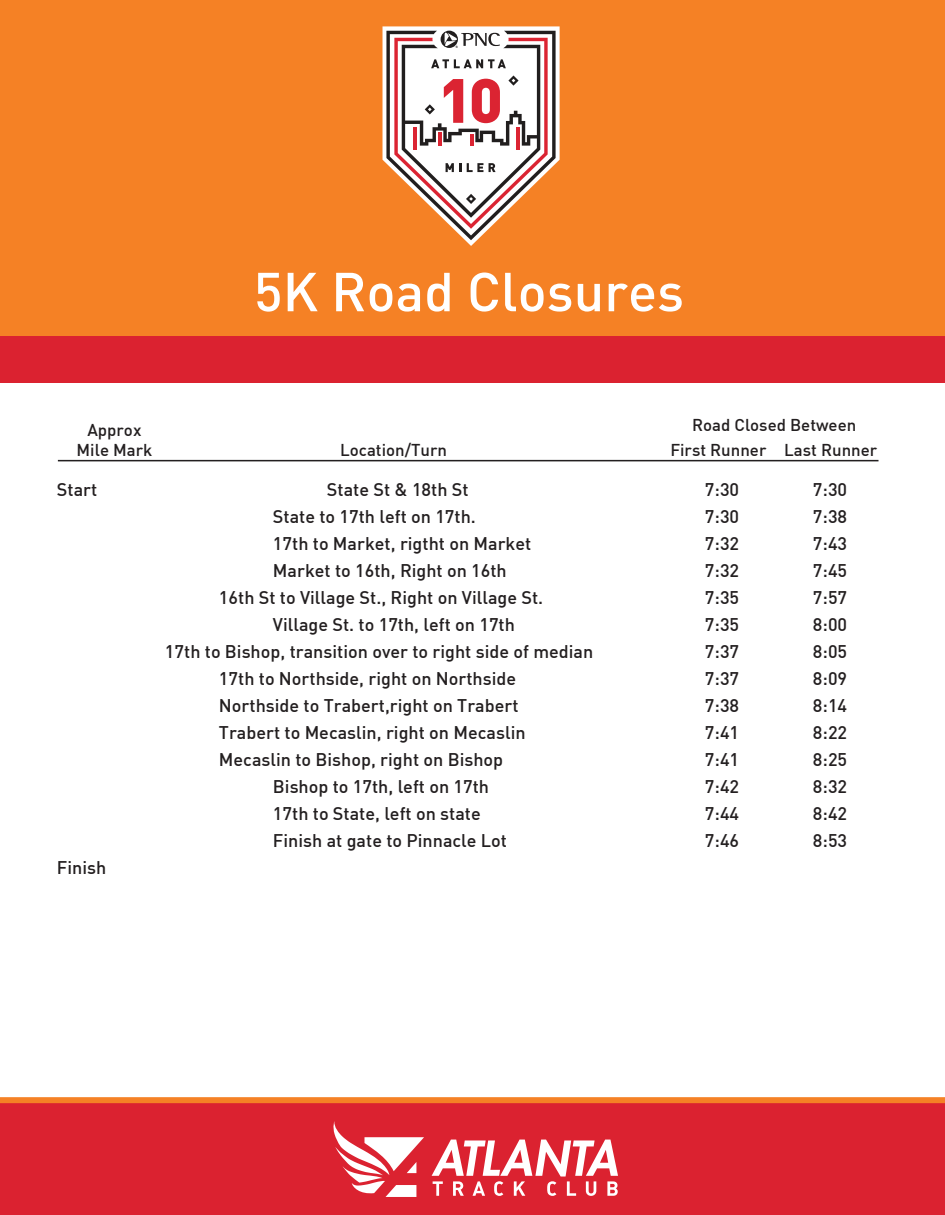
<style>
.page{position:relative;width:945px;height:1215px;background:#fff}
.page>*{position:absolute;margin:0;border:0;box-sizing:border-box;transform-origin:0 0}
.t1{font:500 54px "DIN";color:#fff}
.t2{font:500 18px "DIN";color:#231f20}
.t3{font:500 16.8px/20.2px "DIN";color:#231f20;text-align:center}
</style>
<div class="page">
<div style="left:0;top:1101px;width:945px;height:113px;background:#db2230"></div>
<div style="left:0;top:0;width:945px;height:346px;background:#f58125"></div>
<svg style="left:432px;top:1140px;width:186px;height:56px"></svg>
<svg style="left:333px;top:1121px;width:91px;height:76px"></svg>
<div style="left:0;top:336px;width:945px;height:47px;background:#db2230"></div>
<div style="left:0;top:1097px;width:945px;height:6px;background:#f58125"></div>
<hr style="left:58px;top:460px;width:821px;height:1px;background:#231f20">
<svg style="left:383px;top:26px;width:177px;height:220px"></svg>
<p class="t3" style="left:77px;top:419px;width:77px">Approx<br>Mile Mark</p>
<h1 class="t1" style="left:254px;top:257px;width:432px">5K Road Closures</h1>
<p class="t3" style="left:692px;top:414px;width:166px">Road Closed Between</p>
<p class="t3" style="left:340px;top:439px;width:108px">Location/Turn</p>
<p class="t3" style="left:670px;top:439px;width:208px">First Runner Last Runner</p>
<p class="t2" style="left:57px;top:478px;width:42px">Start</p>
<p class="t2" style="left:327px;top:478px;width:143px">State St &amp; 18th St</p>
<p class="t2" style="left:705px;top:478px;width:36px">7:30</p>
<p class="t2" style="left:813px;top:478px;width:36px">7:30</p>
<p class="t2" style="left:273px;top:505px;width:204px">State to 17th left on 17th.</p>
<p class="t2" style="left:705px;top:505px;width:36px">7:30</p>
<p class="t2" style="left:813px;top:505px;width:36px">7:38</p>
<p class="t2" style="left:273px;top:532px;width:260px">17th to Market, rigtht on Market</p>
<p class="t2" style="left:705px;top:532px;width:36px">7:32</p>
<p class="t2" style="left:813px;top:532px;width:36px">7:43</p>
<p class="t2" style="left:273px;top:559px;width:235px">Market to 16th, Right on 16th</p>
<p class="t2" style="left:705px;top:559px;width:36px">7:32</p>
<p class="t2" style="left:813px;top:559px;width:36px">7:45</p>
<p class="t2" style="left:219px;top:586px;width:326px">16th St to Village St., Right on Village St.</p>
<p class="t2" style="left:705px;top:586px;width:36px">7:35</p>
<p class="t2" style="left:813px;top:586px;width:36px">7:57</p>
<p class="t2" style="left:273px;top:613px;width:243px">Village St. to 17th, left on 17th</p>
<p class="t2" style="left:705px;top:613px;width:36px">7:35</p>
<p class="t2" style="left:813px;top:613px;width:36px">8:00</p>
<p class="t2" style="left:165px;top:640px;width:430px">17th to Bishop, transition over to right side of median</p>
<p class="t2" style="left:705px;top:640px;width:36px">7:37</p>
<p class="t2" style="left:813px;top:640px;width:36px">8:05</p>
<p class="t2" style="left:219px;top:667px;width:299px">17th to Northside, right on Northside</p>
<p class="t2" style="left:705px;top:667px;width:36px">7:37</p>
<p class="t2" style="left:813px;top:667px;width:36px">8:09</p>
<p class="t2" style="left:219px;top:694px;width:301px">Northside to Trabert,right on Trabert</p>
<p class="t2" style="left:705px;top:694px;width:36px">7:38</p>
<p class="t2" style="left:813px;top:694px;width:36px">8:14</p>
<p class="t2" style="left:219px;top:721px;width:308px">Trabert to Mecaslin, right on Mecaslin</p>
<p class="t2" style="left:705px;top:721px;width:36px">7:41</p>
<p class="t2" style="left:813px;top:721px;width:36px">8:22</p>
<p class="t2" style="left:219px;top:748px;width:286px">Mecaslin to Bishop, right on Bishop</p>
<p class="t2" style="left:705px;top:748px;width:36px">7:41</p>
<p class="t2" style="left:813px;top:748px;width:36px">8:25</p>
<p class="t2" style="left:273px;top:775px;width:218px">Bishop to 17th, left on 17th</p>
<p class="t2" style="left:705px;top:775px;width:36px">7:42</p>
<p class="t2" style="left:813px;top:775px;width:36px">8:32</p>
<p class="t2" style="left:273px;top:802px;width:209px">17th to State, left on state</p>
<p class="t2" style="left:705px;top:802px;width:36px">7:44</p>
<p class="t2" style="left:813px;top:802px;width:36px">8:42</p>
<p class="t2" style="left:273px;top:829px;width:236px">Finish at gate to Pinnacle Lot</p>
<p class="t2" style="left:705px;top:829px;width:36px">7:46</p>
<p class="t2" style="left:813px;top:829px;width:36px">8:53</p>
<p class="t2" style="left:57px;top:856px;width:51px">Finish</p>
</div>
